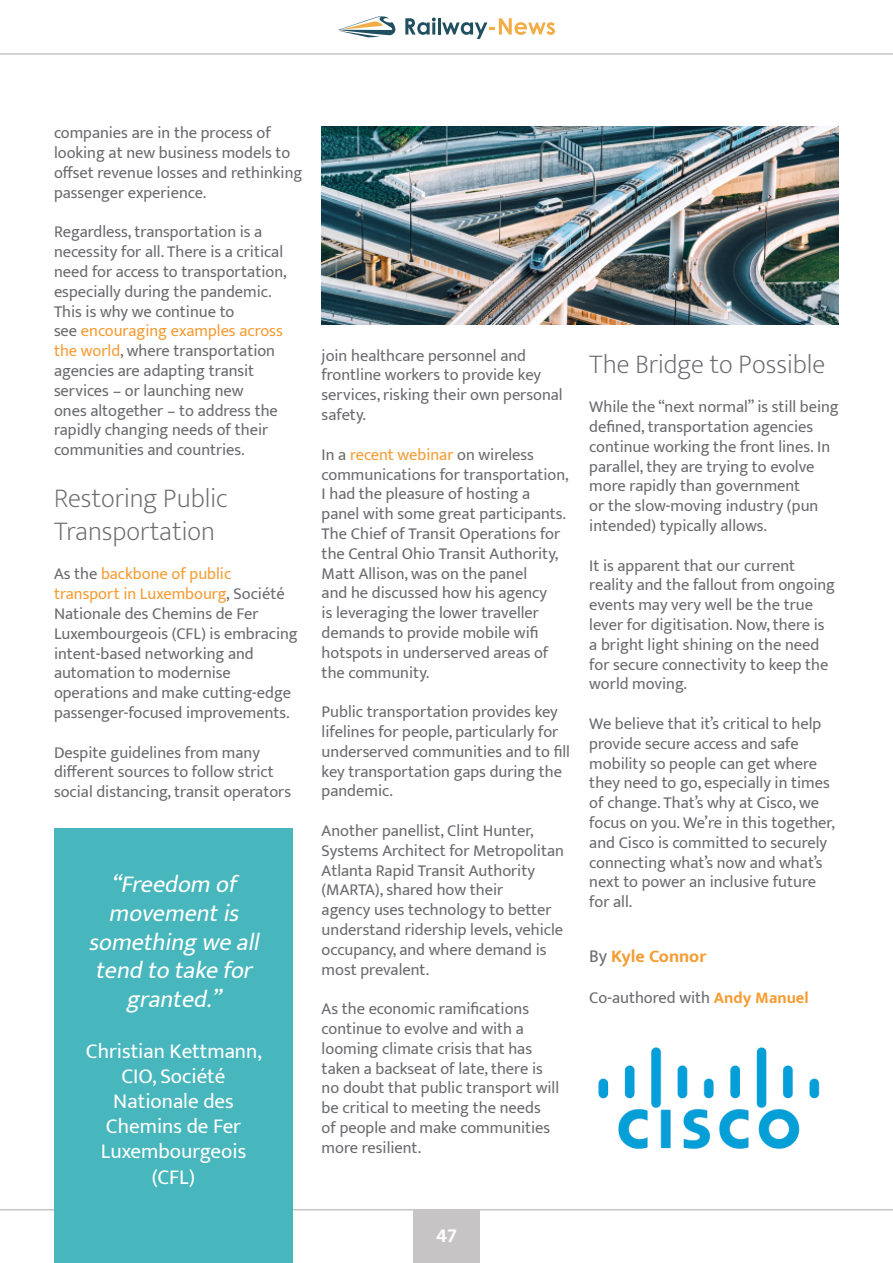
<style>
.page{position:relative;width:893px;height:1263px;background:#fff}
.page>*{position:absolute;margin:0;border:0;box-sizing:border-box;transform-origin:0 0}
.t1{font:200 27px/32.4px "Mukta";color:#6a6b6e}
.t2{font:italic 24px/28.8px "Mukta";color:#fff;text-align:center}
.t3{font:21px/25.2px "Mukta";color:#fff;text-align:center}
.t4{font:700 21px "Mukta Mahee";color:#fff}
.t5{font:700 18px "Mukta";color:#f59c33}
.t6{font:16.5px/19.8px "Mukta";color:#6a6b6e}
.s1{color:#f59c33}
.s2{font-weight:400;color:#6a6b6e}
.s3{font-weight:700;color:#f59c33}
</style>
<div class="page">
<div style="left:413px;top:1210px;width:67px;height:53px;background:#c7c4c6"></div>
<hr style="left:0;top:1209px;width:893px;height:1px;background:#c7c4c6">
<hr style="left:0;top:53px;width:893px;height:2px;background:#c7c4c6">
<img style="left:598px;top:1047px;width:222px;height:103px">
<div style="left:54px;top:828px;width:239px;height:435px;background:#48b7bd"></div>
<img style="left:322px;top:126px;width:517px;height:198px">
<svg style="left:338px;top:16px;width:58px;height:21px"></svg>
<svg style="left:405px;top:18px;width:31px;height:17px"></svg>
<hr style="left:438px;top:18px;width:3px;height:17px;background:#205060">
<svg style="left:442px;top:18px;width:113px;height:21px"></svg>
<p class="t6" style="left:54px;top:123px;width:250px">companies are in the process of looking at new business models to offset revenue losses and rethinking passenger experience.</p>
<p class="t6" style="left:54px;top:222px;width:234px">Regardless, transportation is a necessity for all. There is a critical need for access to transportation, especially during the pandemic.<br>This is why we continue to<br>see <span class="s1">encouraging examples across the world</span>, where transportation agencies are adapting transit services – or launching new<br>ones altogether – to address the rapidly changing needs of their communities and countries.</p>
<h1 class="t1" style="left:54px;top:483px;width:175px">Restoring Public<br>Transportation</h1>
<p class="t6" style="left:54px;top:564px;width:245px">As the <span class="s1">backbone of public transport in Luxembourg</span>, Société<br>Nationale des Chemins de Fer<br>Luxembourgeois (CFL) is embracing intent-based networking and automation to modernise operations and make cutting-edge passenger-focused improvements.</p>
<p class="t6" style="left:54px;top:742px;width:239px">Despite guidelines from many different sources to follow strict social distancing, transit operators</p>
<h2 class="t2" style="left:88px;top:869px;width:179px">“Freedom of movementis something weall tendto takefor granted.”</h2>
<p class="t3" style="left:86px;top:1038px;width:177px">Christian Kettmann,<br>CIO, Société<br>Nationale des<br>Chemins de Fer<br>Luxembourgeois (CFL)</p>
<p class="t6" style="left:322px;top:345px;width:242px">join healthcare personnel and frontline workers to provide key services, risking their own personal safety.</p>
<p class="t6" style="left:322px;top:444px;width:249px">In a <span class="s1">recent webinar</span> on wireless communications for transportation,<br>I had the pleasure of hosting a panel with some great participants.<br>The Chief of Transit Operations for the Central Ohio Transit Authority,<br>Matt Allison, was on the panel<br>and he discussed how his agency<br>is leveraging the lower traveller demands to provide mobile wifi hotspots in underserved areas of the community.</p>
<p class="t6" style="left:322px;top:701px;width:250px">Public transportation provides key lifelines for people, particularly for underserved communities and to fill key transportation gaps during the pandemic.</p>
<p class="t6" style="left:322px;top:820px;width:244px">Another panellist, Clint Hunter,<br>Systems Architect for Metropolitan<br>Atlanta Rapid Transit Authority (MARTA), shared how their<br>agency uses technology to better understand ridership levels, vehicle occupancy, and where demand is most prevalent.</p>
<p class="t6" style="left:322px;top:998px;width:239px">As the economic ramifications continue to evolve and with a looming climate crisis that has taken a backseat of late, there is no doubt that public transport will be critical to meeting the needs of people and make communities more resilient.</p>
<p class="t4" style="left:436px;top:1222px;width:22px">47</p>
<h1 class="t1" style="left:589px;top:348px;width:237px">The Bridge to Possible</h1>
<p class="t6" style="left:589px;top:397px;width:251px">While the “next normal” is still being defined, transportation agencies continue working the front lines. In parallel, they are trying to evolve more rapidly than government<br>or the slow-moving industry (pun intended) typically allows.</p>
<p class="t6" style="left:589px;top:555px;width:247px">It is apparent that our current reality and the fallout from ongoing events may very well be the true lever for digitisation. Now, there is a bright light shining on the need for secure connectivity to keep the world moving.</p>
<p class="t6" style="left:589px;top:713px;width:247px">We believe that it’s critical to help provide secure access and safe mobility so people can get where they need to go, especially in times of change. That’s why at Cisco, we focus on you. We’re in this together, and Cisco is committed to securely connecting what’s now and what’s next to power an inclusive future for all.</p>
<p class="t5" style="left:589px;top:945px;width:119px"><span class="s2">By</span> Kyle Connor</p>
<p class="t6" style="left:589px;top:987px;width:221px">Co-authored with <span class="s3">Andy Manuel</span></p>
</div>
